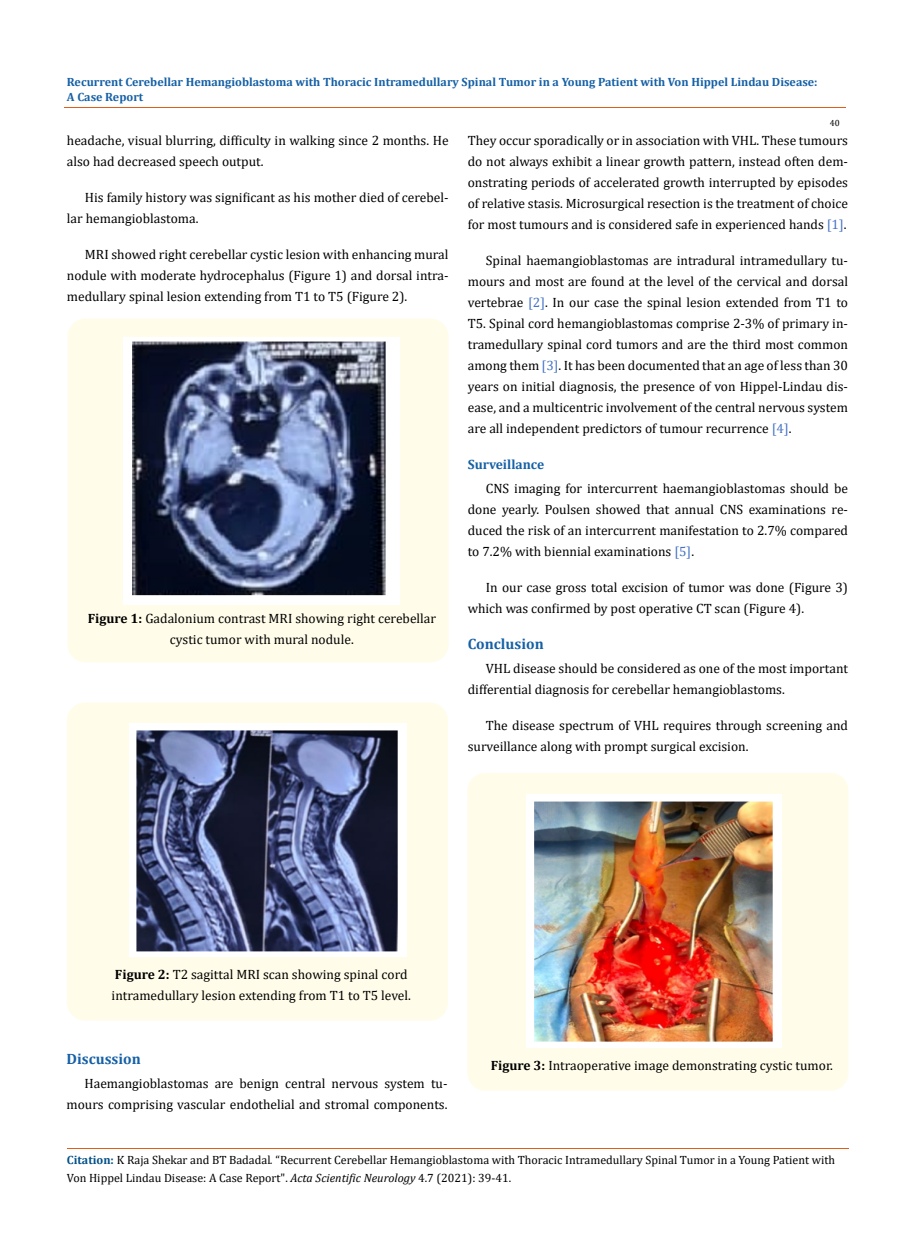
<style>
.page{position:relative;width:917px;height:1260px;background:#fff}
.page>*{position:absolute;margin:0;border:0;box-sizing:border-box;transform-origin:0 0}
.t1{font:700 15px "Cambria";color:#1560a6}
.t2{font:13.5px/21px "Cambria";color:#000}
.t3{font:700 13.5px "Cambria";color:#1560a6}
.t4{font:12px/18px "Cambria";color:#000}
.t5{font:700 12px/15px "Cambria";color:#1560a6}
.t6{font:9px "Cambria";color:#000}
.s1{font-weight:700}
.s2{color:#4472c4}
.s3{font-weight:700;color:#035089}
.s4{font-style:italic}
</style>
<div class="page">
<div style="left:68px;top:319px;width:380px;height:343px;background:#fffde9;border-radius:18px"></div>
<img style="left:123px;top:338px;width:276px;height:266px">
<div style="left:67px;top:703px;width:381px;height:318px;background:#fffde9;border-radius:18px"></div>
<img style="left:129px;top:724px;width:277px;height:233px">
<div style="left:467px;top:773px;width:381px;height:318px;background:#fffde9;border-radius:18px"></div>
<img style="left:526px;top:795px;width:255px;height:252px">
<hr style="left:64px;top:108px;width:781px;height:1px;background:#e05d1a">
<hr style="left:67px;top:1148px;width:781px;height:1px;background:#e05d1a">
<p class="t5" style="left:67px;top:74px;width:752px">Recurrent Cerebellar Hemangioblastoma with Thoracic Intramedullary Spinal Tumor in a Young Patient with Von Hippel Lindau Disease:<br>A Case Report</p>
<p class="t6" style="left:829px;top:118px;width:11px">40</p>
<p class="t2" style="left:67px;top:130px;width:383px">headache, visual blurring, difficulty in walking since 2 months. He also had decreased speech output.</p>
<p class="t2" style="left:67px;top:187px;width:383px;text-indent:18px">His family history was significant as his mother died of cerebel&shy;lar hemangioblastoma.</p>
<p class="t2" style="left:67px;top:244px;width:383px;text-align:justify;text-indent:18px">MRI showed right cerebellar cystic lesion with enhancing mural nodule with moderate hydrocephalus (Figure 1) and dorsal intra&shy;medullary spinal lesion extending from T1 to T5 (Figure 2).</p>
<p class="t2" style="left:88px;top:608px;width:350px;text-align:center"><span class="s1">Figure 1:</span> Gadalonium contrast MRI showing right cerebellar cystic tumor with mural nodule.</p>
<p class="t2" style="left:468px;top:130px;width:382px;text-align:justify">They occur sporadically or in association with VHL. These tumours do not always exhibit a linear growth pattern, instead often dem&shy;onstrating periods of accelerated growth interrupted by episodes of relative stasis. Microsurgical resection is the treatment of choice for most tumours and is considered safe in experienced hands <span class="s2">[1]</span>.</p>
<p class="t2" style="left:468px;top:250px;width:382px;text-align:justify;text-indent:18px">Spinal haemangioblastomas are intradural intramedullary tu&shy;mours and most are found at the level of the cervical and dorsal vertebrae <span class="s2">[2]</span>. In our case the spinal lesion extended from T1 to T5. Spinal cord hemangioblastomas comprise 2-3% of primary in&shy;tramedullary spinal cord tumors and are the third most common among them <span class="s2">[3]</span>. It has been documented that an age of less than 30 years on initial diagnosis, the presence of von Hippel-Lindau dis&shy;ease, and a multicentric involvement of the central nervous system are all independent predictors of tumour recurrence <span class="s2">[4]</span>.</p>
<p class="t3" style="left:468px;top:455px;width:78px">Surveillance</p>
<p class="t2" style="left:468px;top:478px;width:382px;text-align:justify;text-indent:18px">CNS imaging for intercurrent haemangioblastomas should be done yearly. Poulsen showed that annual CNS examinations re&shy;duced the risk of an intercurrent manifestation to 2.7% compared to 7.2% with biennial examinations <span class="s2">[5]</span>.</p>
<p class="t2" style="left:468px;top:577px;width:382px;text-indent:18px">In our case gross total excision of tumor was done (Figure 3) which was confirmed by post operative CT scan (Figure 4).</p>
<p class="t1" style="left:468px;top:634px;width:77px">Conclusion</p>
<p class="t2" style="left:468px;top:658px;width:382px;text-indent:18px">VHL disease should be considered as one of the most important differential diagnosis for cerebellar hemangioblastoms.</p>
<p class="t2" style="left:468px;top:715px;width:382px;text-indent:18px">The disease spectrum of VHL requires through screening and surveillance along with prompt surgical excision.</p>
<p class="t2" style="left:112px;top:964px;width:301px"><span class="s1">Figure 2:</span> T2 sagittal MRI scan showing spinal cord intramedullary lesion extending from T1 to T5 level.</p>
<p class="t1" style="left:66px;top:1048px;width:76px">Discussion</p>
<p class="t2" style="left:66px;top:1072px;width:382px;text-align:right">Haemangioblastomas are benign central nervous system tu&shy;mours comprising vascular endothelial and stromal components.</p>
<p class="t2" style="left:490px;top:1055px;width:344px"><span class="s1">Figure 3:</span> Intraoperative image demonstrating cystic tumor.</p>
<p class="t4" style="left:67px;top:1151px;width:769px"><span class="s3">Citation:</span> K Raja Shekar and BT Badadal<span class="s4">.</span> “Recurrent Cerebellar Hemangioblastoma with Thoracic Intramedullary Spinal Tumor in a Young Patient with<br>Von Hippel Lindau Disease: A Case Report". <span class="s4">Acta Scientific Neurology</span> 4.7 (2021): 39-41.</p>
</div>
